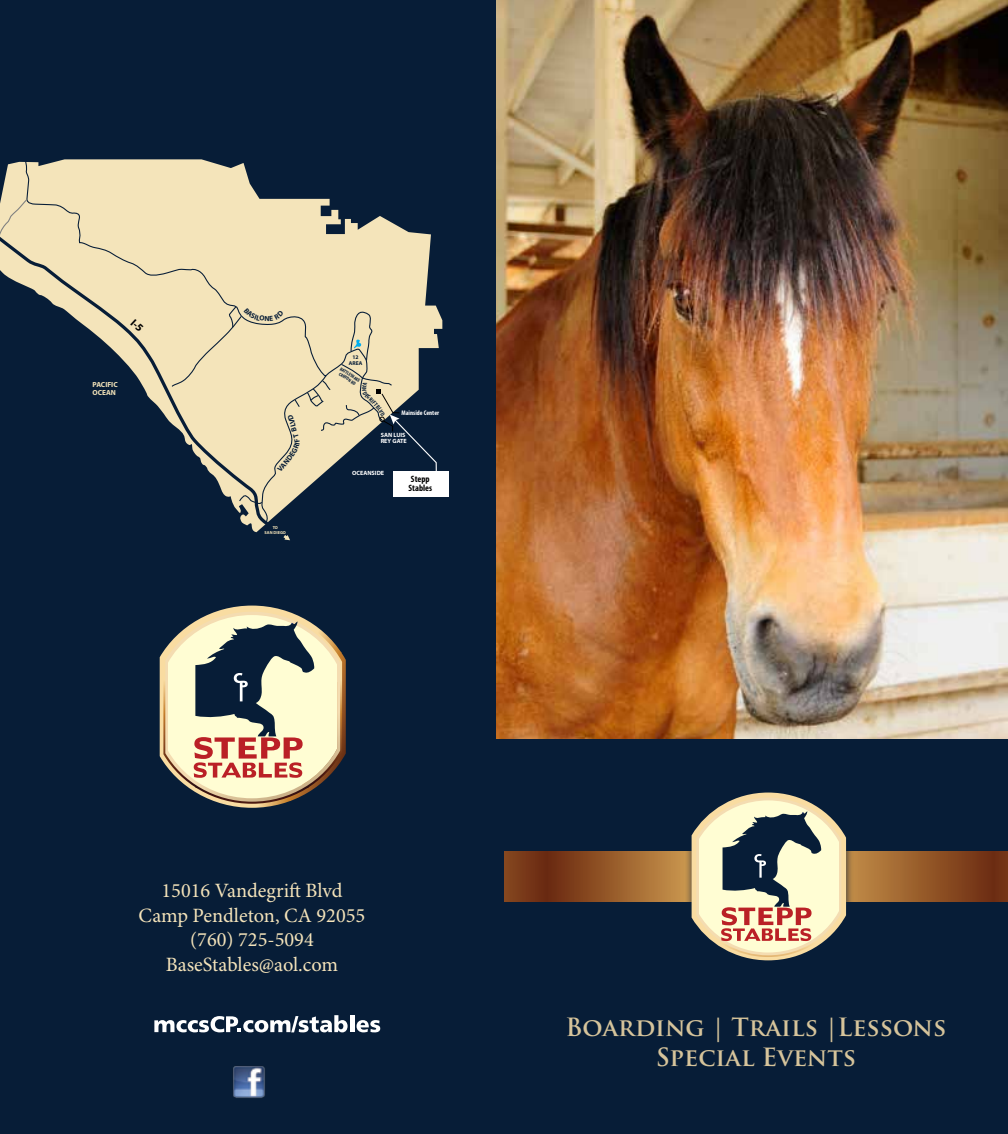
<style>
.page{position:relative;width:1008px;height:1134px;background:#071d37}
.page>*{position:absolute;margin:0;border:0;box-sizing:border-box;transform-origin:0 0}
.t1{font:700 24.5px/29.4px "Trajan Pro";color:#d6c49b;text-align:center}
.t2{font:20.3px/24.3px "Minion Pro";color:#f4e3ba;text-align:center}
.t3{font:700 condensed 9.28px/9.3px "Myriad Pro";color:#000}
.t4{font:700 7.35px/7.9px "Myriad Pro";color:#f4e4ba}
.t5{font:700 condensed 6.65px "Myriad Pro";letter-spacing:-.005em;color:#fff}
.t6{font:700 6.12px/6.1px "Myriad Pro";color:#fff}
.t7{font:700 5.42px/6.1px "Myriad Pro";color:#071d37;text-align:center}
.t8{font:700 condensed 4.9px/4.9px "Myriad Pro";color:#071d37;text-align:center}
.t9{font:700 4.2px/4.9px "Myriad Pro";color:#f4e4ba;text-align:center}
</style>
<div class="page">
<img style="left:496px;top:0;width:512px;height:738px">
<svg style="left:504px;top:852px;width:504px;height:49px;background:#915528"></svg>
<div style="left:685px;top:789px;width:169px;height:182px;background:#071d37;opacity:.75"></div>
<svg style="left:692px;top:793px;width:154px;height:167px;background:#a8a28f"></svg>
<div style="left:152px;top:601px;width:204px;height:219px;background:#071d37"></div>
<svg style="left:160px;top:606px;width:186px;height:202px"></svg>
<img style="left:228px;top:1057px;width:48px;height:47px">
<svg style="left:154px;top:1015px;width:194px;height:17px"></svg>
<hr style="left:350px;top:1015px;width:4px;height:17px;background:#fff">
<svg style="left:357px;top:1020px;width:23px;height:12px"></svg>
<svg style="left:0;top:159px;width:442px;height:373px;background:#586164"></svg>
<div style="left:0;top:249px;width:275px;height:282px;background:#071d37"></div>
<svg style="left:24px;top:157px;width:362px;height:271px;background:#aca892"></svg>
<svg style="left:0;top:198px;width:28px;height:51px"></svg>
<svg style="left:283px;top:535px;width:7px;height:5px"></svg>
<div style="left:393px;top:471px;width:55px;height:25px;background:#fff"></div>
<svg style="left:130px;top:319px;width:14px;height:13px"></svg>
<svg style="left:171px;top:306px;width:266px;height:218px;background:#aca893"></svg>
<p class="t4" style="left:93px;top:380px;width:27px">PACIFIC<br>OCEAN</p>
<p class="t9" style="left:265px;top:525px;width:23px">TO<br>SAN DIEGO</p>
<p class="t7" style="left:349px;top:354px;width:15px">12<br>AREA</p>
<p class="t8" style="left:342px;top:366px;width:24px;rotate:33deg">RATTLESNAKE<br>CANYON RD</p>
<p class="t5" style="left:401px;top:409px;width:39px">Mainside Center</p>
<p class="t6" style="left:381px;top:432px;width:28px">SAN LUIS<br>REY GATE</p>
<p class="t6" style="left:352px;top:470px;width:34px">OCEANSIDE</p>
<p class="t3" style="left:409px;top:474px;width:25px">Stepp<br>Stables</p>
<p class="t2" style="left:139px;top:880px;width:228px">15016 Vandegrift Blvd<br>Camp Pendleton, CA 92055 (760) 725-5094<br>BaseStables@aol.com</p>
<p class="t1" style="left:566px;top:1013px;width:382px">Boarding | Trails |Lessons<br>Special Events</p>
</div>
